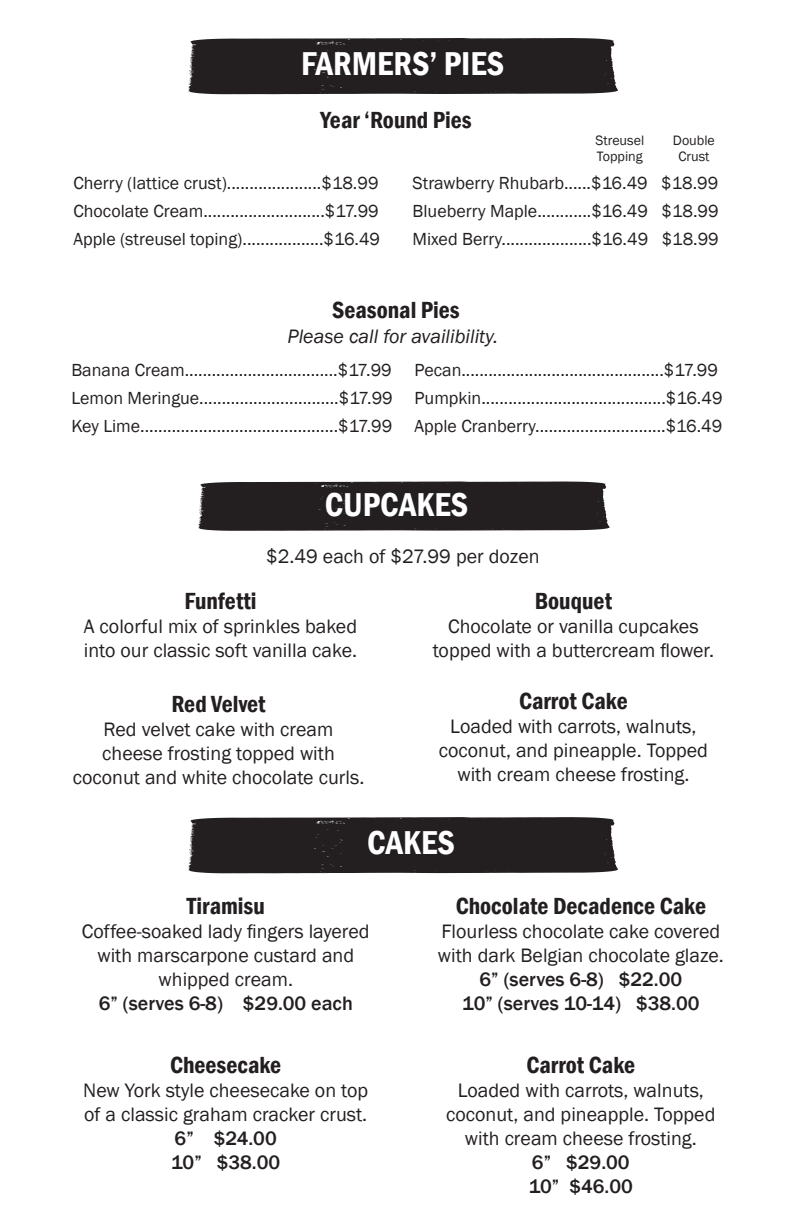
<style>
.page{position:relative;width:792px;height:1224px;background:#fff}
.page>*{position:absolute;margin:0;border:0;box-sizing:border-box;transform-origin:0 0}
.t1{font:600 condensed 34px "Franklin Gothic";color:#fff}
.t2{font:600 condensed 24px "Franklin Gothic";color:#231f20}
.t3{font:20px/24px "Franklin Gothic";color:#231f20;text-align:center}
.t4{font:italic 20px "Franklin Gothic";color:#231f20}
.t5{font:500 20px/24px "Franklin Gothic";color:#231f20}
.t6{font:18px/28px "Franklin Gothic";color:#231f20}
.t7{font:14px/16.8px "Franklin Gothic";color:#231f20}
.s1{font-weight:500}
</style>
<div class="page">
<svg style="left:188px;top:38px;width:430px;height:57px;background:#2d292a"></svg>
<svg style="left:188px;top:817px;width:430px;height:57px;background:#2d292a"></svg>
<svg style="left:198px;top:481px;width:412px;height:50px;background:#2d292a"></svg>
<p class="t1" style="left:301px;top:41px;width:204px">FARMERS’ PIES</p>
<p class="t2" style="left:320px;top:104px;width:153px">Year ‘Round Pies</p>
<p class="t7" style="left:595px;top:132px;width:50px">Streusel<br>Topping</p>
<p class="t7" style="left:673px;top:132px;width:43px;text-align:center">Double<br>Crust</p>
<p class="t6" style="left:73px;top:169px;width:307px">Cherry (lattice crust).....................$18.99<br>Chocolate Cream...........................$17.99</p>
<p class="t6" style="left:73px;top:225px;width:308px">Apple (streusel toping)..................$16.49</p>
<p class="t6" style="left:413px;top:169px;width:308px">Strawberry Rhubarb......$16.49 $18.99<br>Blueberry Maple............$16.49 $18.99</p>
<p class="t6" style="left:413px;top:225px;width:308px">Mixed Berry....................$16.49 $18.99</p>
<p class="t2" style="left:332px;top:294px;width:129px">Seasonal Pies</p>
<p class="t4" style="left:288px;top:323px;width:212px">Please call for availibility.</p>
<p class="t6" style="left:71px;top:356px;width:323px">Banana Cream..................................$17.99<br>Lemon Meringue...............................$17.99</p>
<p class="t6" style="left:71px;top:412px;width:322px">Key Lime............................................$17.99</p>
<p class="t6" style="left:415px;top:356px;width:309px">Pecan.............................................$17.99<br>Pumpkin.........................................$16.49</p>
<p class="t6" style="left:415px;top:412px;width:309px">Apple Cranberry.............................$16.49</p>
<p class="t1" style="left:325px;top:482px;width:145px">CUPCAKES</p>
<p class="t3" style="left:266px;top:545px;width:275px">$2.49 each of $27.99 per dozen</p>
<p class="t2" style="left:185px;top:585px;width:73px">Funfetti</p>
<p class="t3" style="left:84px;top:615px;width:275px;text-align:left">A colorful mix of sprinkles baked into our classic soft vanilla cake.</p>
<p class="t2" style="left:171px;top:688px;width:96px">Red Velvet</p>
<p class="t3" style="left:73px;top:718px;width:293px">Red velvet cake with cream cheese frosting topped with coconut and white chocolate curls.</p>
<p class="t2" style="left:535px;top:585px;width:79px">Bouquet</p>
<p class="t3" style="left:433px;top:615px;width:283px">Chocolate or vanilla cupcakes topped with a buttercream flower.</p>
<p class="t2" style="left:519px;top:685px;width:110px">Carrot Cake</p>
<p class="t3" style="left:439px;top:715px;width:271px">Loaded with carrots, walnuts, coconut, and pineapple. Topped with cream cheese frosting.</p>
<p class="t1" style="left:367px;top:820px;width:89px">CAKES</p>
<p class="t2" style="left:187px;top:890px;width:80px">Tiramisu</p>
<p class="t3" style="left:82px;top:920px;width:289px">Coffee-soaked lady fingers layered with marscarpone custard and whipped cream.<br><span class="s1">6” (serves 6-8) $29.00 each</span></p>
<p class="t2" style="left:170px;top:1049px;width:113px">Cheesecake</p>
<p class="t3" style="left:83px;top:1079px;width:286px;text-align:left">New York style cheesecake on top of a classic graham cracker crust.</p>
<p class="t5" style="left:171px;top:1126px;width:111px">6” $24.00<br>10” $38.00</p>
<p class="t2" style="left:456px;top:890px;width:252px">Chocolate Decadence Cake</p>
<p class="t3" style="left:438px;top:920px;width:288px">Flourless chocolate cake covered with dark Belgian chocolate glaze.<br><span class="s1">6” (serves 6-8) $22.00<br>10” (serves 10-14) $38.00</span></p>
<p class="t2" style="left:526px;top:1049px;width:110px">Carrot Cake</p>
<p class="t3" style="left:446px;top:1079px;width:271px">Loaded with carrots, walnuts, coconut, and pineapple. Topped with cream cheese frosting.<br><span class="s1">6” $29.00<br>10” $46.00</span></p>
</div>
